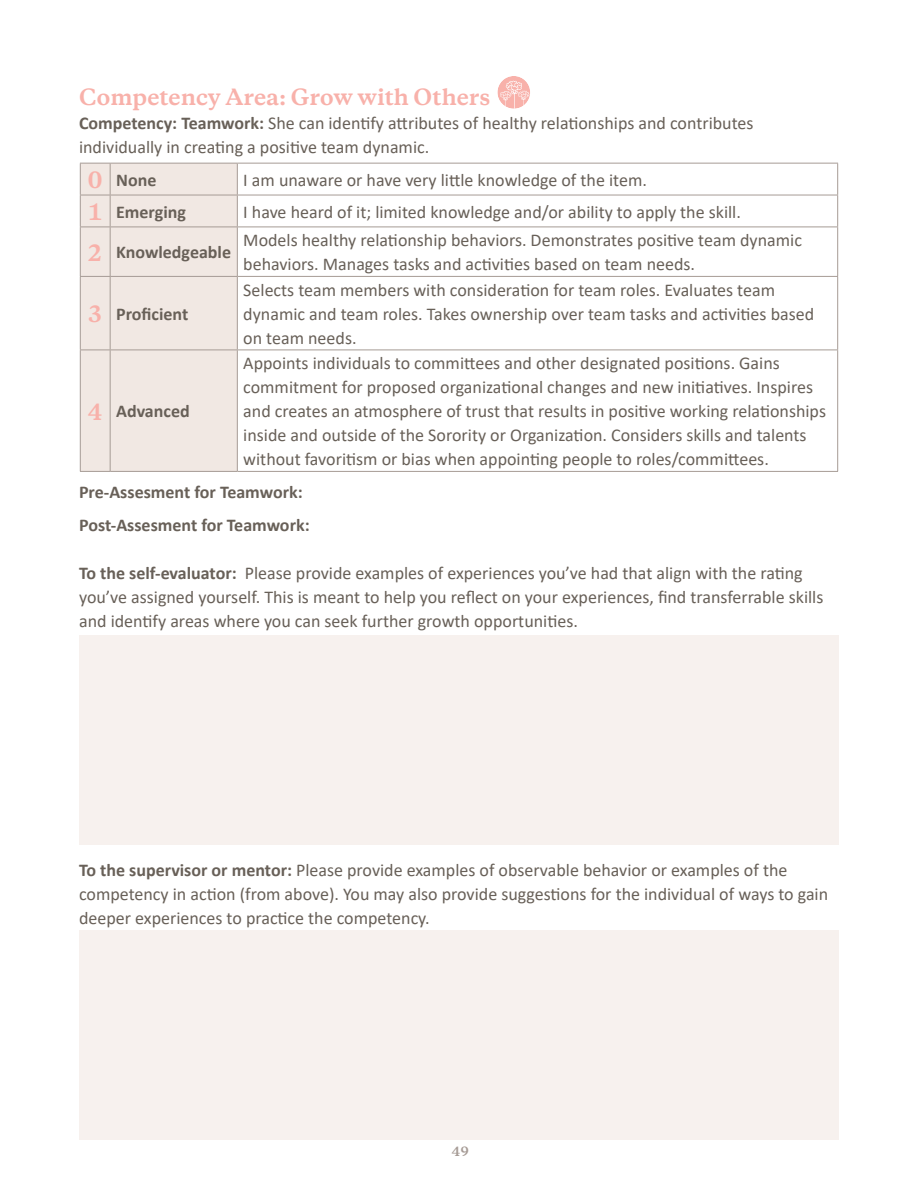
<style>
.page{position:relative;width:918px;height:1188px;background:#fff}
.page>*{position:absolute;margin:0;border:0;box-sizing:border-box;transform-origin:0 0}
.t1{font:700 21px "Copernicus";color:#f8b1aa}
.t2{font:18px/24px "Calibri";color:#686058}
.t3{font:700 18px/33px "Calibri";color:#686058}
.t4{font:700 12px "Copernicus";color:#a69b95}
.s1{font-weight:700}
.s2{font-family:"Copernicus";font-size:21px;color:#f8b1aa}
</style>
<div class="page">
<div style="left:81px;top:164px;width:156px;height:307px;background:#f1e8e3"></div>
<hr style="left:80px;top:163px;width:30px;height:1px;background:#a69b95">
<hr style="left:80px;top:164px;width:1px;height:31px;background:#a69b95">
<hr style="left:110px;top:163px;width:127px;height:1px;background:#a69b95">
<hr style="left:110px;top:164px;width:1px;height:31px;background:#a69b95">
<hr style="left:237px;top:163px;width:601px;height:1px;background:#a69b95">
<hr style="left:237px;top:164px;width:1px;height:31px;background:#a69b95">
<hr style="left:837px;top:164px;width:1px;height:31px;background:#a69b95">
<hr style="left:80px;top:195px;width:30px;height:1px;background:#a69b95">
<hr style="left:80px;top:195px;width:1px;height:32px;background:#a69b95">
<hr style="left:110px;top:195px;width:127px;height:1px;background:#a69b95">
<hr style="left:110px;top:195px;width:1px;height:32px;background:#a69b95">
<hr style="left:237px;top:195px;width:601px;height:1px;background:#a69b95">
<hr style="left:237px;top:195px;width:1px;height:32px;background:#a69b95">
<hr style="left:837px;top:195px;width:1px;height:32px;background:#a69b95">
<hr style="left:80px;top:227px;width:30px;height:1px;background:#a69b95">
<hr style="left:80px;top:227px;width:1px;height:49px;background:#a69b95">
<hr style="left:110px;top:227px;width:127px;height:1px;background:#a69b95">
<hr style="left:110px;top:227px;width:1px;height:49px;background:#a69b95">
<hr style="left:237px;top:227px;width:601px;height:1px;background:#a69b95">
<hr style="left:237px;top:227px;width:1px;height:49px;background:#a69b95">
<hr style="left:837px;top:227px;width:1px;height:49px;background:#a69b95">
<hr style="left:80px;top:276px;width:30px;height:1px;background:#a69b95">
<hr style="left:80px;top:277px;width:1px;height:73px;background:#a69b95">
<hr style="left:110px;top:276px;width:127px;height:1px;background:#a69b95">
<hr style="left:110px;top:277px;width:1px;height:73px;background:#a69b95">
<hr style="left:237px;top:276px;width:601px;height:1px;background:#a69b95">
<hr style="left:237px;top:277px;width:1px;height:73px;background:#a69b95">
<hr style="left:837px;top:277px;width:1px;height:73px;background:#a69b95">
<hr style="left:80px;top:350px;width:30px;height:1px;background:#a69b95">
<hr style="left:80px;top:350px;width:1px;height:121px;background:#a69b95">
<hr style="left:110px;top:350px;width:127px;height:1px;background:#a69b95">
<hr style="left:110px;top:350px;width:1px;height:121px;background:#a69b95">
<hr style="left:237px;top:350px;width:601px;height:1px;background:#a69b95">
<hr style="left:237px;top:350px;width:1px;height:121px;background:#a69b95">
<hr style="left:837px;top:350px;width:1px;height:121px;background:#a69b95">
<hr style="left:80px;top:471px;width:30px;height:1px;background:#a69b95">
<hr style="left:110px;top:471px;width:127px;height:1px;background:#a69b95">
<hr style="left:237px;top:471px;width:601px;height:1px;background:#a69b95">
<div style="left:79px;top:635px;width:760px;height:210px;background:#f7f1ee"></div>
<div style="left:497px;top:76px;width:33px;height:33px;background:#f8b1aa;border-radius:50%"></div>
<svg style="left:500px;top:81px;width:29px;height:28px"></svg>
<div style="left:79px;top:930px;width:760px;height:210px;background:#f7f1ee"></div>
<p class="t1" style="left:79px;top:83px;width:413px">Competency Area: Grow with Others</p>
<p class="t2" style="left:79px;top:110px;width:676px"><span class="s1">Competency: Teamwork:</span> She can identify attributes of healthy relationships and contributes individually in creating a positive team dynamic.</p>
<p class="t3" style="left:88px;top:163px;width:70px"><span class="s2">0</span> None</p>
<p class="t2" style="left:243px;top:167px;width:405px">I am unaware or have very little knowledge of the item.</p>
<p class="t3" style="left:88px;top:195px;width:100px"><span class="s2">1</span> Emerging</p>
<p class="t2" style="left:243px;top:199px;width:499px">I have heard of it; limited knowledge and/or ability to apply the skill.</p>
<p class="t3" style="left:88px;top:236px;width:145px"><span class="s2">2</span> Knowledgeable</p>
<p class="t2" style="left:243px;top:228px;width:560px">Models healthy relationship behaviors. Demonstrates positive team dynamic behaviors. Manages tasks and activities based on team needs.</p>
<p class="t3" style="left:88px;top:297px;width:102px"><span class="s2">3</span> Proficient</p>
<p class="t2" style="left:243px;top:277px;width:572px">Selects team members with consideration for team roles. Evaluates team dynamic and team roles. Takes ownership over team tasks and activities based on team needs.</p>
<p class="t3" style="left:88px;top:395px;width:103px"><span class="s2">4</span> Advanced</p>
<p class="t2" style="left:243px;top:351px;width:584px">Appoints individuals to committees and other designated positions. Gains commitment for proposed organizational changes and new initiatives. Inspires and creates an atmosphere of trust that results in positive working relationships inside and outside of the Sorority or Organization. Considers skills and talents without favoritism or bias when appointing people to roles/committees.</p>
<p class="t3" style="left:79px;top:475px;width:232px">Pre-Assesment for Teamwork:<br>Post-Assesment for Teamwork:</p>
<p class="t2" style="left:79px;top:560px;width:746px"><span class="s1">To the self-evaluator:</span> Please provide examples of experiences you’ve had that align with the rating you’ve assigned yourself. This is meant to help you reflect on your experiences, find transferrable skills and identify areas where you can seek further growth opportunities.</p>
<p class="t2" style="left:79px;top:857px;width:751px"><span class="s1">To the supervisor or mentor:</span> Please provide examples of observable behavior or examples of the competency in action (from above). You may also provide suggestions for the individual of ways to gain deeper experiences to practice the competency.</p>
<p class="t4" style="left:452px;top:1143px;width:18px">49</p>
</div>
